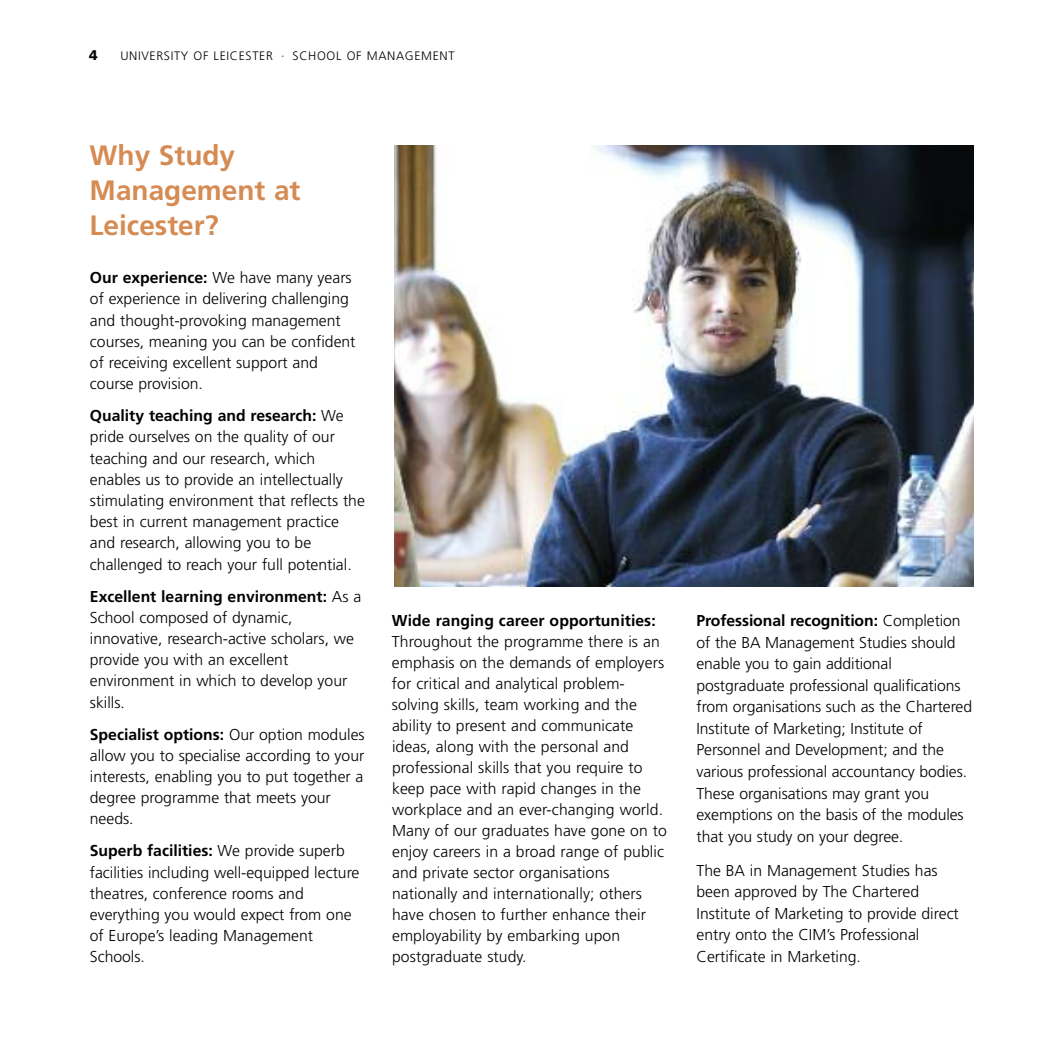
<style>
.page{position:relative;width:1042px;height:1042px;background:#fff}
.page>*{position:absolute;margin:0;border:0;box-sizing:border-box;transform-origin:0 0}
.t1{font:700 28px/35px "Frutiger";color:#d58b52}
.t2{font:300 15.75px/21.2px "Frutiger";color:#000}
.t3{font:700 15.75px "Frutiger";letter-spacing:.005em;color:#000}
.t4{font:900 14px "Frutiger";color:#000}
.t5{font:300 12.25px "Frutiger";letter-spacing:.055em;color:#000}
.s1{font-weight:700}
</style>
<div class="page">
<img style="left:394px;top:145px;width:579px;height:441px">
<p class="t4" style="left:89px;top:49px;width:10px">4</p>
<p class="t5" style="left:120px;top:50px;width:336px">UNIVERSITY OF LEICESTER · SCHOOL OF MANAGEMENT</p>
<h1 class="t1" style="left:90px;top:140px;width:212px">Why Study<br>Management at<br>Leicester?</h1>
<p class="t2" style="left:90px;top:268px;width:267px"><span class="s1">Our experience:</span> We have many years of experience in delivering challenging and thought-provoking management courses, meaning you can be confident of receiving excellent support and course provision.</p>
<p class="t2" style="left:90px;top:406px;width:276px"><span class="s1">Quality teaching and research:</span> We pride ourselves on the quality of our teaching and our research, which enables us to provide an intellectually stimulating environment that reflects the best in current management practice and research, allowing you to be challenged to reach your full potential.</p>
<p class="t2" style="left:90px;top:587px;width:273px"><span class="s1">Excellent learning environment:</span> As a<br>School composed of dynamic, innovative, research-active scholars, we provide you with an excellent environment in which to develop your skills.</p>
<p class="t2" style="left:90px;top:725px;width:276px"><span class="s1">Specialist options:</span> Our option modules allow you to specialise according to your interests, enabling you to put together a degree programme that meets your needs.</p>
<p class="t2" style="left:90px;top:841px;width:271px"><span class="s1">Superb facilities:</span> We provide superb facilities including well-equipped lecture theatres, conference rooms and everything you would expect from one of Europe’s leading Management<br>Schools.</p>
<p class="t3" style="left:392px;top:614px;width:265px">Wide ranging career opportunities:</p>
<p class="t2" style="left:392px;top:632px;width:276px">Throughout the programme there is an emphasis on the demands of employers for critical and analytical problem&shy;solving skills, team working and the ability to present and communicate ideas, along with the personal and professional skills that you require to keep pace with rapid changes in the workplace and an ever-changing world.<br>Many of our graduates have gone on to enjoy careers in a broad range of public and private sector organisations nationally and internationally; others have chosen to further enhance their employability by embarking upon postgraduate study.</p>
<p class="t2" style="left:696px;top:611px;width:277px"><span class="s1">Professional recognition:</span> Completion of the BA Management Studies should enable you to gain additional postgraduate professional qualifications from organisations such as the Chartered Institute of Marketing; Institute of Personnel and Development; and the various professional accountancy bodies.<br>These organisations may grant you exemptions on the basis of the modules that you study on your degree.</p>
<p class="t2" style="left:696px;top:860px;width:264px">The BA in Management Studies has been approved by The Chartered Institute of Marketing to provide direct entry onto the CIM’s Professional Certificate in Marketing.</p>
</div>
